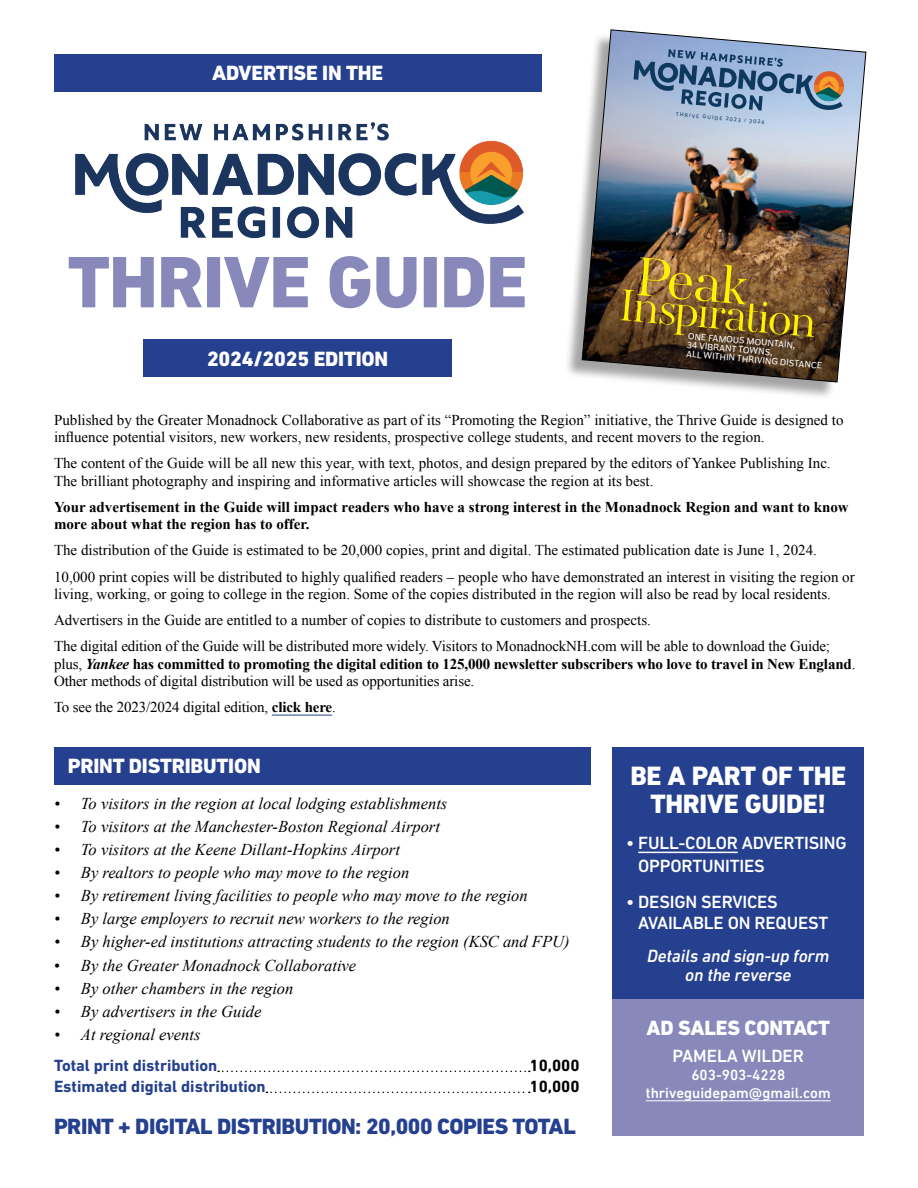
<style>
.page{position:relative;width:918px;height:1188px;background:#fff}
.page>*{position:absolute;margin:0;border:0;box-sizing:border-box;transform-origin:0 0}
.t1{font:800 74.1px "DIN Next LT Pro";letter-spacing:-.01em;color:#8889ba}
.t2{font:800 27px/28.5px "DIN Next LT Pro";letter-spacing:-.01em;color:#fff;text-align:center}
.t3{font:800 22.5px "DIN Next LT Pro";letter-spacing:-.02em;color:#25408f}
.t4{font:800 21px "DIN Next LT Pro";letter-spacing:-.01em;color:#fff}
.t5{font:500 18px/22.5px "DIN Next LT Pro";letter-spacing:-.01em;color:#fff}
.t6{font:italic 500 18px/19.5px "DIN Next LT Pro";letter-spacing:-.01em;color:#fff;text-align:center}
.t7{font:italic 16.5px "Times New Roman";color:#000}
.t8{font:700 16.5px "DIN Next LT Pro";color:#25408f}
.t9{font:700 16.5px "DIN Next LT Pro";color:#000}
.t10{font:15px/26.2px "Times New Roman";color:#000}
.t11{font:700 15px/17.2px "Times New Roman";color:#000}
.t12{font:500 15px/18px "DIN Next LT Pro";color:#fff;text-align:center}
.t13{font:9.3px/8.9px "Americane";color:#fff}
.t14{font:5.55px "Americane";color:#0e385e}
.s1{font-weight:400}
.s2{font-style:italic}
.s3{font-weight:700}
</style>
<div class="page">
<img style="left:75px;top:122px;width:449px;height:117px">
<hr style="left:272px;top:715px;width:60px;height:1px;background:#25408f">
<div style="left:564px;top:33px;width:299px;height:367px;background:#000;opacity:.36"></div>
<img style="left:582px;top:29px;width:284px;height:353px">
<div style="left:54px;top:747px;width:536px;height:37px;background:#25408f"></div>
<div style="left:54px;top:54px;width:487px;height:37px;background:#25408f"></div>
<div style="left:143px;top:340px;width:309px;height:37px;background:#25408f"></div>
<svg style="left:218px;top:1071px;width:312px;height:1px"></svg>
<svg style="left:267px;top:1092px;width:263px;height:1px"></svg>
<div style="left:613px;top:747px;width:251px;height:252px;background:#25408f"></div>
<hr style="left:638px;top:852px;width:100px;height:1px;background:#fff">
<div style="left:613px;top:999px;width:251px;height:137px;background:#8889ba"></div>
<hr style="left:646px;top:1100px;width:185px;height:1px;background:#fff">
<h3 class="t4" style="left:212px;top:61px;width:173px">ADVERTISE IN THE</h3>
<h1 class="t1" style="left:68px;top:238px;width:461px">THRIVE GUIDE</h1>
<h3 class="t4" style="left:207px;top:347px;width:183px">2024/2025 EDITION</h3>
<p class="t14" style="left:676px;top:111px;width:90px;rotate:5deg">THRIVE GUIDE 2023 / 2024</p>
<p class="t13" style="left:688px;top:331px;width:137px;rotate:5deg">ONE FAMOUS MOUNTAIN,<br>34 VIBRANT TOWNS,<br>ALL WITHIN THRIVING DISTANCE</p>
<p class="t10" style="left:54px;top:411px;width:791px;line-height:17.2px">Published by the Greater Monadnock Collaborative as part of its “Promoting the Region” initiative, the Thrive Guide is designed to influence potential visitors, new workers, new residents, prospective college students, and recent movers to the region.</p>
<p class="t10" style="left:54px;top:454px;width:778px;line-height:17.2px">The content of the Guide will be all new this year, with text, photos, and design prepared by the editors of Yankee Publishing Inc.<br>The brilliant photography and inspiring and informative articles will showcase the region at its best.</p>
<p class="t11" style="left:54px;top:498px;width:796px">Your advertisement in the Guide will impact readers who have a strong interest in the Monadnock Region and want to know more about what the region has to offer.</p>
<p class="t10" style="left:54px;top:537px;width:802px">The distribution of the Guide is estimated to be 20,000 copies, print and digital. The estimated publication date is June 1, 2024.<br>10,000 print copies will be distributed to highly qualified readers – people who have demonstrated an interest in visiting the region or</p>
<p class="t10" style="left:54px;top:580px;width:779px">living, working, or going to college in the region. Some of the copies distributed in the region will also be read by local residents.<br>Advertisers in the Guide are entitled to a number of copies to distribute to customers and prospects.<br>The digital edition of the Guide will be distributed more widely. Visitors to MonadnockNH.com will be able to download the Guide;</p>
<p class="t11" style="left:54px;top:655px;width:803px"><span class="s1">plus,</span> <span class="s2">Yankee</span> has committed to promoting the digital edition to 125,000 newsletter subscribers who love to travel in New England<span class="s1">.<br>Other methods of digital distribution will be used as opportunities arise.</span></p>
<p class="t10" style="left:54px;top:694px;width:283px">To see the 2023/2024 digital edition, <span class="s3">click here</span>.</p>
<h3 class="t4" style="left:68px;top:754px;width:194px">PRINT DISTRIBUTION</h3>
<p class="t7" style="left:54px;top:792px;width:395px">• To visitors in the region at local lodging establishments</p>
<p class="t7" style="left:54px;top:815px;width:387px">• To visitors at the Manchester-Boston Regional Airport</p>
<p class="t7" style="left:54px;top:838px;width:347px">• To visitors at the Keene Dillant-Hopkins Airport</p>
<p class="t7" style="left:54px;top:861px;width:357px">• By realtors to people who may move to the region</p>
<p class="t7" style="left:54px;top:884px;width:475px">• By retirement living facilities to people who may move to the region</p>
<p class="t7" style="left:54px;top:907px;width:397px">• By large employers to recruit new workers to the region</p>
<p class="t7" style="left:54px;top:931px;width:517px">• By higher-ed institutions attracting students to the region (KSC and FPU)</p>
<p class="t7" style="left:54px;top:954px;width:304px">• By the Greater Monadnock Collaborative</p>
<p class="t7" style="left:54px;top:977px;width:241px">• By other chambers in the region</p>
<p class="t7" style="left:54px;top:1000px;width:209px">• By advertisers in the Guide</p>
<p class="t7" style="left:54px;top:1023px;width:148px">• At regional events</p>
<p class="t8" style="left:54px;top:1056px;width:165px">Total print distribution</p>
<p class="t9" style="left:530px;top:1056px;width:52px">10,000</p>
<p class="t8" style="left:54px;top:1077px;width:213px">Estimated digital distribution</p>
<p class="t9" style="left:530px;top:1077px;width:52px">10,000</p>
<h3 class="t3" style="left:54px;top:1113px;width:523px">PRINT + DIGITAL DISTRIBUTION: 20,000 COPIES TOTAL</h3>
<h2 class="t2" style="left:630px;top:761px;width:217px">BE A PART OF THE<br>THRIVE GUIDE!</h2>
<p class="t5" style="left:638px;top:832px;width:210px;text-indent:-12px">• FULL-COLOR ADVERTISING<br>OPPORTUNITIES</p>
<p class="t5" style="left:638px;top:891px;width:192px;line-height:21px;text-indent:-12px">• DESIGN SERVICES<br>AVAILABLE ON REQUEST</p>
<p class="t6" style="left:647px;top:946px;width:184px">Details and sign-up form on the reverse</p>
<h3 class="t4" style="left:646px;top:1015px;width:185px">AD SALES CONTACT</h3>
<p class="t5" style="left:673px;top:1044px;width:133px">PAMELA WILDER</p>
<p class="t12" style="left:646px;top:1066px;width:186px">603-903-4228 thriveguidepam@gmail.com</p>
</div>
